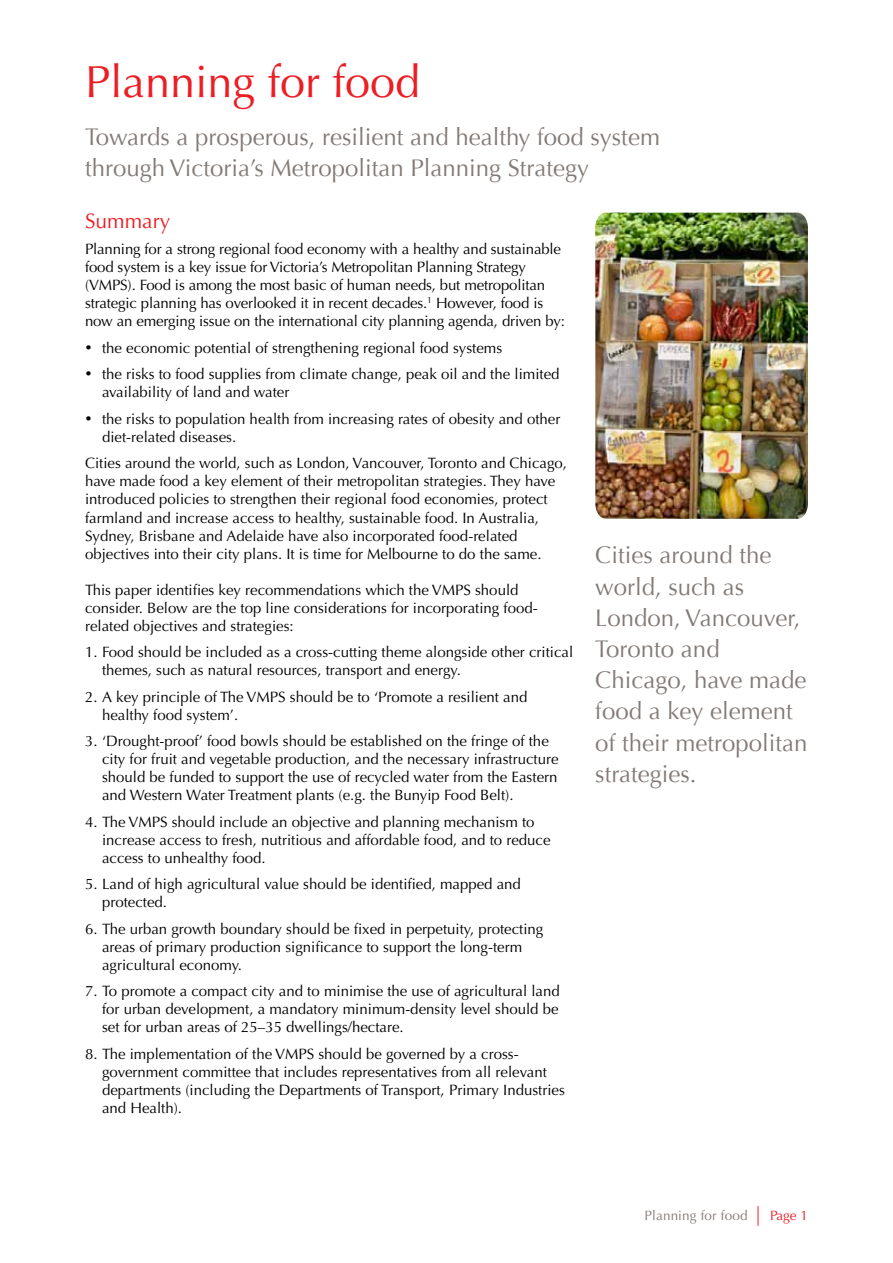
<style>
.page{position:relative;width:893px;height:1263px;background:#fff}
.page>*{position:absolute;margin:0;border:0;box-sizing:border-box;transform-origin:0 0}
.t1{font:45px "Optima LT";color:#ed1d24}
.t2{font:24px/31.2px "Optima";color:#837a76}
.t3{font:21px "Optima LT";color:#ed1d24}
.t4{font:15px/18px "Optima LT";color:#000}
.t5{font:13.5px "Optima LT";letter-spacing:.01em;color:#837a76}
.t6{font:13.5px "Optima LT";color:#ed1d24}
</style>
<div class="page">
<svg style="left:758px;top:1206px;width:1px;height:20px"></svg>
<img style="left:595px;top:213px;width:213px;height:306px">
<h1 class="t1" style="left:85px;top:55px;width:337px">Planning for food</h1>
<h2 class="t2" style="left:85px;top:121px;width:576px">Towards a prosperous, resilient and healthy food system through Victoria’s Metropolitan Planning Strategy</h2>
<h3 class="t3" style="left:85px;top:209px;width:87px">Summary</h3>
<p class="t4" style="left:85px;top:241px;width:481px">Planning for a strong regional food economy with a healthy and sustainable food system is a key issue for Victoria’s Metropolitan Planning Strategy (VMPS). Food is among the most basic of human needs, but metropolitan strategic planning has overlooked it in recent decades.<sup>1</sup> However, food is now an emerging issue on the international city planning agenda, driven by:</p>
<p class="t4" style="left:85px;top:339px;width:419px">• the economic potential of strengthening regional food systems</p>
<p class="t4" style="left:102px;top:366px;width:459px;text-indent:-17px">• the risks to food supplies from climate change, peak oil and the limited availability of land and water</p>
<p class="t4" style="left:102px;top:410px;width:460px;text-indent:-17px">• the risks to population health from increasing rates of obesity and other diet-related diseases.</p>
<p class="t4" style="left:85px;top:455px;width:484px">Cities around the world, such as London, Vancouver, Toronto and Chicago, have made food a key element of their metropolitan strategies. They have introduced policies to strengthen their regional food economies, protect farmland and increase access to healthy, sustainable food. In Australia, Sydney, Brisbane and Adelaide have also incorporated food-related objectives into their city plans. It is time for Melbourne to do the same.</p>
<p class="t4" style="left:85px;top:581px;width:454px">This paper identifies key recommendations which the VMPS should consider. Below are the top line considerations for incorporating food&shy;related objectives and strategies:</p>
<p class="t4" style="left:102px;top:643px;width:473px;text-indent:-17px">1. Food should be included as a cross-cutting theme alongside other critical themes, such as natural resources, transport and energy.</p>
<p class="t4" style="left:102px;top:688px;width:427px;text-indent:-17px">2. A key principle of The VMPS should be to ‘Promote a resilient and healthy food system’.</p>
<p class="t4" style="left:102px;top:732px;width:458px;text-indent:-17px">3. ‘Drought-proof’ food bowls should be established on the fringe of the city for fruit and vegetable production, and the necessary infrastructure should be funded to support the use of recycled water from the Eastern and Western Water Treatment plants (e.g. the Bunyip Food Belt).</p>
<p class="t4" style="left:102px;top:813px;width:450px;text-indent:-17px">4. The VMPS should include an objective and planning mechanism to increase access to fresh, nutritious and affordable food, and to reduce access to unhealthy food.</p>
<p class="t4" style="left:102px;top:875px;width:420px;text-indent:-17px">5. Land of high agricultural value should be identified, mapped and protected.</p>
<p class="t4" style="left:102px;top:920px;width:443px;text-indent:-17px">6. The urban growth boundary should be fixed in perpetuity, protecting areas of primary production significance to support the long-term agricultural economy.</p>
<p class="t4" style="left:102px;top:982px;width:459px;text-align:justify;text-indent:-17px">7. To promote a compact city and to minimise the use of agricultural land for urban development, a mandatory minimum-density level should be set for urban areas of 25–35 dwellings/hectare.</p>
<p class="t4" style="left:102px;top:1045px;width:464px;text-indent:-17px">8. The implementation of the VMPS should be governed by a cross&shy;government committee that includes representatives from all relevant departments (including the Departments of Transport, Primary Industries and Health).</p>
<h2 class="t2" style="left:595px;top:540px;width:214px">Cities around the world, such as<br>London, Vancouver,<br>Toronto and<br>Chicago, have made food a key element of their metropolitan strategies.</h2>
<p class="t5" style="left:644px;top:1208px;width:104px">Planning for food</p>
<p class="t6" style="left:770px;top:1208px;width:39px">Page 1</p>
</div>
